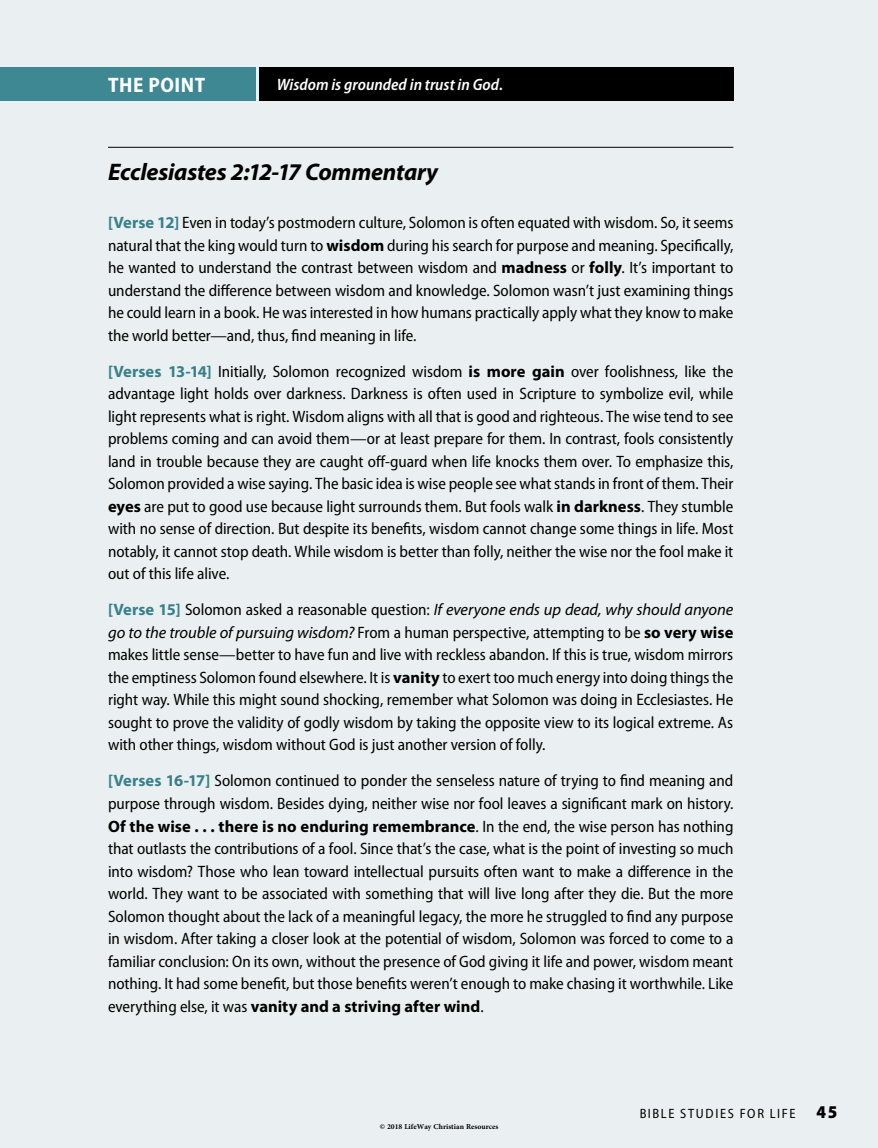
<style>
.page{position:relative;width:878px;height:1148px;background:#eaf0f1}
.page>*{position:absolute;margin:0;border:0;box-sizing:border-box;transform-origin:0 0}
.t1{font:italic 700 24px "Myriad Pro";letter-spacing:-.01em;color:#000}
.t2{font:700 semi-condensed 21px "Myriad Pro";letter-spacing:.025em;color:#fff}
.t3{font:semi-condensed 16.5px/22.5px "Myriad Pro";letter-spacing:-.005em;color:#000;text-align:justify}
.t4{font:italic 600 semi-condensed 16.5px "Myriad Pro";color:#fff}
.t5{font:semi-condensed 13.5px "Myriad Pro";letter-spacing:.125em;color:#000}
.t6{font:700 10.5px "Adobe Arabic";color:#000}
.s1{font-weight:700;font-stretch:normal;color:#3e8894}
.s2{font-weight:700;font-stretch:normal}
.s3{font-style:italic;font-stretch:normal}
.s4{font-weight:900;font-size:18px}
</style>
<div class="page">
<div style="left:259px;top:68px;width:474px;height:33px;background:#000"></div>
<div style="left:0;top:68px;width:256px;height:33px;background:#3e8894"></div>
<hr style="left:108px;top:147px;width:625px;height:1px;background:#000">
<p class="t2" style="left:108px;top:73px;width:98px">THE POINT</p>
<p class="t4" style="left:277px;top:76px;width:228px">Wisdom is grounded in trust in God.</p>
<h1 class="t1" style="left:108px;top:159px;width:331px">Ecclesiastes 2:12-17 Commentary</h1>
<p class="t3" style="left:108px;top:212px;width:627px"><span class="s1">[Verse 12]</span> Even in today’s postmodern culture, Solomon is often equated with wisdom. So, it seems natural that the king would turn to <span class="s2">wisdom</span> during his search for purpose and meaning. Specifically, he wanted to understand the contrast between wisdom and <span class="s2">madness</span> or <span class="s2">folly</span>. It’s important to understand the difference between wisdom and knowledge. Solomon wasn’t just examining things he could learn in a book. He was interested in how humans practically apply what they know to make the world better—and, thus, find meaning in life.</p>
<p class="t3" style="left:108px;top:360px;width:627px"><span class="s1">[Verses 13-14]</span> Initially, Solomon recognized wisdom <span class="s2">is more gain</span> over foolishness, like the advantage light holds over darkness. Darkness is often used in Scripture to symbolize evil, while light represents what is right. Wisdom aligns with all that is good and righteous. The wise tend to see problems coming and can avoid them—or at least prepare for them. In contrast, fools consistently land in trouble because they are caught off-guard when life knocks them over. To emphasize this, Solomon provided a wise saying. The basic idea is wise people see what stands in front of them. Their <span class="s2">eyes</span> are put to good use because light surrounds them. But fools walk <span class="s2">in darkness</span>. They stumble with no sense of direction. But despite its benefits, wisdom cannot change some things in life. Most notably, it cannot stop death. While wisdom is better than folly, neither the wise nor the fool make it out of this life alive.</p>
<p class="t3" style="left:108px;top:599px;width:627px"><span class="s1">[Verse 15]</span> Solomon asked a reasonable question: <span class="s3">If everyone ends up dead, why should anyone go to the trouble of pursuing wisdom?</span> From a human perspective, attempting to be <span class="s2">so very wise </span>makes little sense—better to have fun and live with reckless abandon. If this is true, wisdom mirrors the emptiness Solomon found elsewhere. It is <span class="s2">vanity</span> to exert too much energy into doing things the right way. While this might sound shocking, remember what Solomon was doing in Ecclesiastes. He sought to prove the validity of godly wisdom by taking the opposite view to its logical extreme. As with other things, wisdom without God is just another version of folly.</p>
<p class="t3" style="left:108px;top:770px;width:627px"><span class="s1">[Verses 16-17]</span> Solomon continued to ponder the senseless nature of trying to find meaning and purpose through wisdom. Besides dying, neither wise nor fool leaves a significant mark on history.<br><span class="s2">Of the wise . . . there is no enduring remembrance</span>. In the end, the wise person has nothing that outlasts the contributions of a fool. Since that’s the case, what is the point of investing so much into wisdom? Those who lean toward intellectual pursuits often want to make a difference in the world. They want to be associated with something that will live long after they die. But the more Solomon thought about the lack of a meaningful legacy, the more he struggled to find any purpose in wisdom. After taking a closer look at the potential of wisdom, Solomon was forced to come to a familiar conclusion: On its own, without the presence of God giving it life and power, wisdom meant nothing. It had some benefit, but those benefits weren’t enough to make chasing it worthwhile. Like everything else, it was <span class="s2">vanity and a striving after wind</span>.</p>
<p class="t6" style="left:380px;top:1119px;width:120px">© 2018 LifeWay Christian Resources</p>
<p class="t5" style="left:639px;top:1106px;width:200px">BIBLE STUDIES FOR LIFE <span class="s4">45</span></p>
</div>
